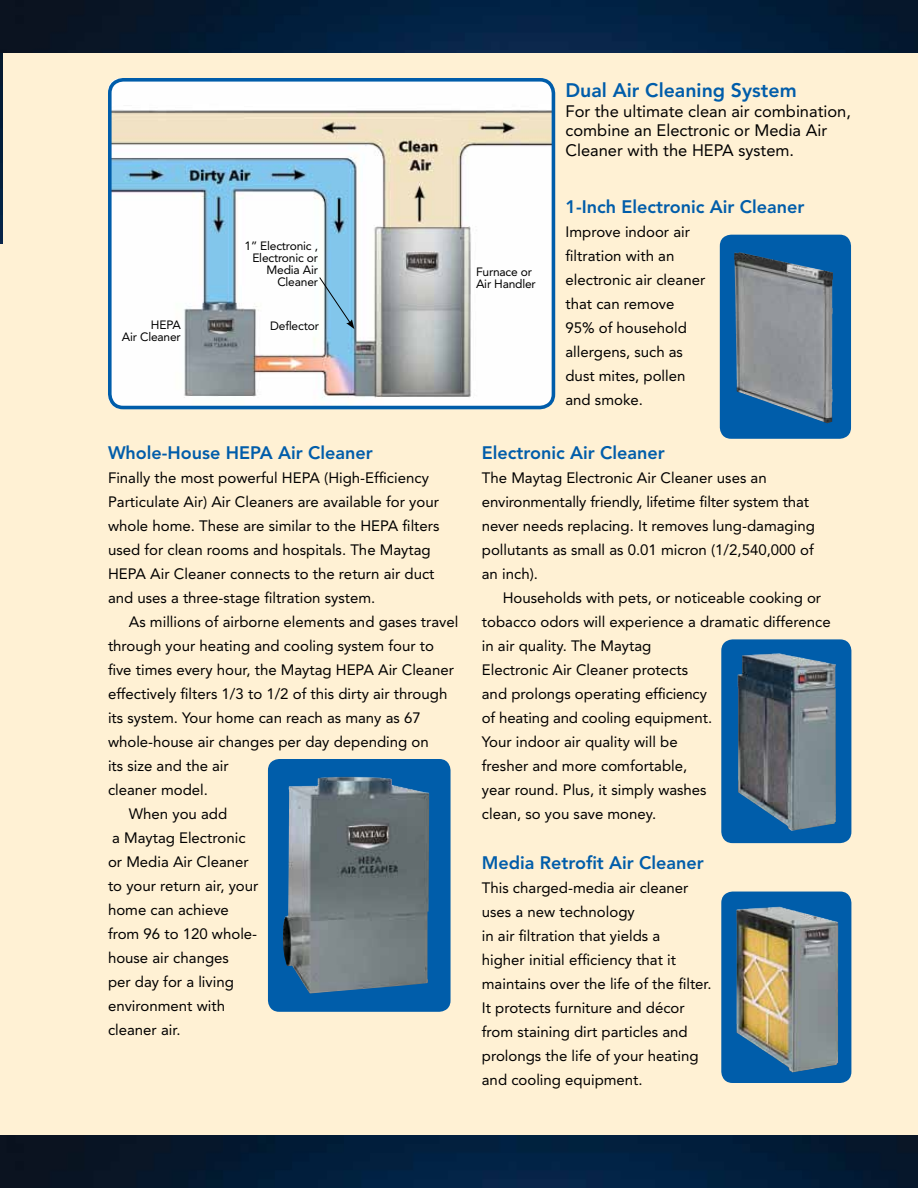
<style>
.page{position:relative;width:918px;height:1188px;background:#fff}
.page>*{position:absolute;margin:0;border:0;box-sizing:border-box;transform-origin:0 0}
.t1{font:800 19.5px "Avenir";color:#005daa}
.t2{font:800 18px "Avenir";color:#005daa}
.t3{font:16.5px/19.8px "Avenir";color:#000}
.t4{font:15px/24px "Avenir";color:#000}
.t5{font:12px/12px "Avenir";letter-spacing:-.015em;color:#000}
</style>
<div class="page">
<div style="left:0;top:38px;width:918px;height:1150px;background:#fff1d4"></div>
<div style="left:268px;top:759px;width:183px;height:253px;background:#005daa;border-radius:11px"></div>
<img style="left:283px;top:777px;width:146px;height:217px">
<div style="left:721px;top:892px;width:130px;height:191px;background:#005daa;border-radius:11px"></div>
<img style="left:736px;top:907px;width:102px;height:165px">
<img style="left:108px;top:78px;width:445px;height:331px">
<svg style="left:319px;top:277px;width:35px;height:52px"></svg>
<img style="left:0;top:52px;width:3px;height:191px">
<img style="left:0;top:0;width:918px;height:52px">
<img style="left:0;top:1136px;width:918px;height:52px">
<div style="left:721px;top:639px;width:130px;height:204px;background:#005daa;border-radius:11px"></div>
<img style="left:737px;top:653px;width:99px;height:178px">
<div style="left:720px;top:235px;width:131px;height:204px;background:#005daa;border-radius:11px"></div>
<img style="left:734px;top:252px;width:99px;height:171px">
<div style="left:108px;top:78px;width:447px;height:331px;border:4px solid #005daa;border-radius:14px"></div>
<p class="t5" style="left:245px;top:240px;width:75px;text-align:right">1” Electronic ,<br>Electronic or<br>Media Air<br>Cleaner</p>
<p class="t5" style="left:151px;top:319px;width:31px">HEPA</p>
<p class="t5" style="left:270px;top:320px;width:50px">Deflector</p>
<p class="t5" style="left:122px;top:331px;width:60px">Air Cleaner</p>
<p class="t2" style="left:108px;top:442px;width:266px">Whole-House HEPA Air Cleaner</p>
<p class="t4" style="left:108px;top:466px;width:333px">Finally the most powerful HEPA (High-Efficiency Particulate Air) Air Cleaners are available for your whole home. These are similar to the HEPA filters used for clean rooms and hospitals. The Maytag HEPA Air Cleaner connects to the return air duct and uses a three-stage filtration system.</p>
<p class="t4" style="left:129px;top:610px;width:331px">As millions of airborne elements and gases travel</p>
<p class="t4" style="left:108px;top:634px;width:328px">through your heating and cooling system four to</p>
<p class="t4" style="left:108px;top:658px;width:348px">five times every hour, the Maytag HEPA Air Cleaner</p>
<p class="t4" style="left:108px;top:682px;width:341px">effectively filters 1/3 to 1/2 of this dirty air through</p>
<p class="t4" style="left:108px;top:706px;width:314px">its system. Your home can reach as many as 67</p>
<p class="t4" style="left:108px;top:730px;width:322px">whole-house air changes per day depending on</p>
<p class="t4" style="left:108px;top:754px;width:122px">its size and the air</p>
<p class="t4" style="left:108px;top:778px;width:102px">cleaner model.</p>
<p class="t4" style="left:129px;top:802px;width:100px">When you add</p>
<p class="t4" style="left:112px;top:826px;width:135px">a Maytag Electronic</p>
<p class="t4" style="left:108px;top:850px;width:142px">or Media Air Cleaner</p>
<p class="t4" style="left:108px;top:874px;width:152px">to your return air, your</p>
<p class="t4" style="left:108px;top:898px;width:122px">home can achieve</p>
<p class="t4" style="left:108px;top:922px;width:151px">from 96 to 120 whole-</p>
<p class="t4" style="left:108px;top:946px;width:122px">house air changes</p>
<p class="t4" style="left:108px;top:970px;width:127px">per day for a living</p>
<p class="t4" style="left:108px;top:994px;width:119px">environment with</p>
<p class="t4" style="left:108px;top:1018px;width:74px">cleaner air.</p>
<p class="t5" style="left:476px;top:266px;width:61px">Furnace or<br>Air Handler</p>
<h1 class="t1" style="left:566px;top:78px;width:233px">Dual Air Cleaning System</h1>
<p class="t3" style="left:566px;top:101px;width:287px">For the ultimate clean air combination, combine an Electronic or Media Air<br>Cleaner with the HEPA system.</p>
<p class="t2" style="left:566px;top:196px;width:241px">1-Inch Electronic Air Cleaner</p>
<p class="t4" style="left:566px;top:219px;width:141px">Improve indoor air filtration with an electronic air cleaner that can remove<br>95% of household allergens, such as dust mites, pollen and smoke.</p>
<p class="t2" style="left:482px;top:442px;width:185px">Electronic Air Cleaner</p>
<p class="t4" style="left:482px;top:466px;width:335px">The Maytag Electronic Air Cleaner uses an environmentally friendly, lifetime filter system that never needs replacing. It removes lung-damaging pollutants as small as 0.01 micron (1/2,540,000 of an inch).</p>
<p class="t4" style="left:482px;top:586px;width:350px;text-indent:21px">Households with pets, or noticeable cooking or tobacco odors will experience a dramatic difference in air quality. The Maytag<br>Electronic Air Cleaner protects<br>and prolongs operating efficiency<br>of heating and cooling equipment.<br>Your indoor air quality will be<br>fresher and more comfortable,<br>year round. Plus, it simply washes<br>clean, so you save money.</p>
<p class="t2" style="left:482px;top:852px;width:224px">Media Retrofit Air Cleaner</p>
<p class="t4" style="left:482px;top:876px;width:231px">This charged-media air cleaner uses a new technology<br>in air filtration that yields a<br>higher initial efficiency that it maintains over the life of the filter.<br>It protects furniture and décor from staining dirt particles and prolongs the life of your heating and cooling equipment.</p>
</div>
